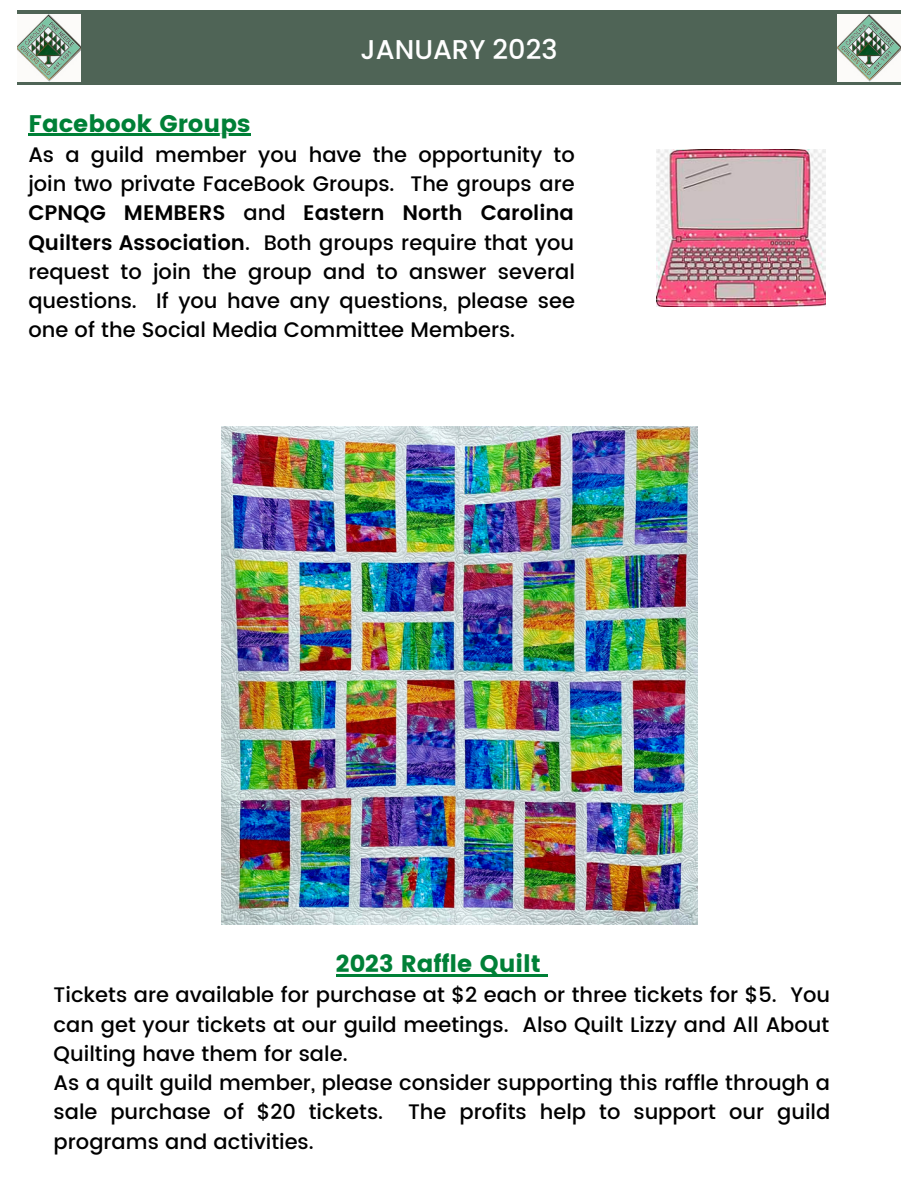
<style>
.page{position:relative;width:918px;height:1188px;background:#fff}
.page>*{position:absolute;margin:0;border:0;box-sizing:border-box;transform-origin:0 0}
.t1{font:500 27.15px "Poppins";color:#fff}
.t2{font:24px "Poppins";color:#008037}
.t3{font:500 21px/29.2px "Poppins";color:#000;text-align:justify}
.s1{font-weight:600}
</style>
<div class="page">
<div style="left:17px;top:11px;width:883px;height:74px;background:#4f6456"></div>
<img style="left:17px;top:15px;width:63px;height:66px">
<img style="left:838px;top:15px;width:63px;height:66px">
<hr style="left:28px;top:134px;width:222px;height:2px;background:#008037">
<img style="left:656px;top:149px;width:170px;height:158px">
<img style="left:222px;top:427px;width:476px;height:497px">
<hr style="left:336px;top:974px;width:205px;height:3px;background:#008037">
<svg style="left:541px;top:974px;width:7px;height:3px"></svg>
<p class="t1" style="left:361px;top:31px;width:198px">JANUARY 2023</p>
<p class="t2" style="left:28px;top:109px;width:224px">Facebook Groups</p>
<p class="t3" style="left:28px;top:140px;width:548px">As a guild member you have the opportunity to join two private FaceBook Groups. The groups are <span class="s1">CPNQG MEMBERS</span> and <span class="s1">Eastern North Carolina Quilters Association</span>. Both groups require that you request to join the group and to answer several questions. If you have any questions, please see one of the Social Media Committee Members.</p>
<p class="t2" style="left:336px;top:950px;width:206px">2023 Raffle Quilt</p>
<p class="t3" style="left:54px;top:981px;width:778px;text-align:left">Tickets are available for purchase at $2 each or three tickets for $5. You can get your tickets at our guild meetings. Also Quilt Lizzy and All About Quilting have them for sale.<br>As a quilt guild member, please consider supporting this raffle through a sale purchase of $20 tickets. The profits help to support our guild programs and activities.</p>
</div>
